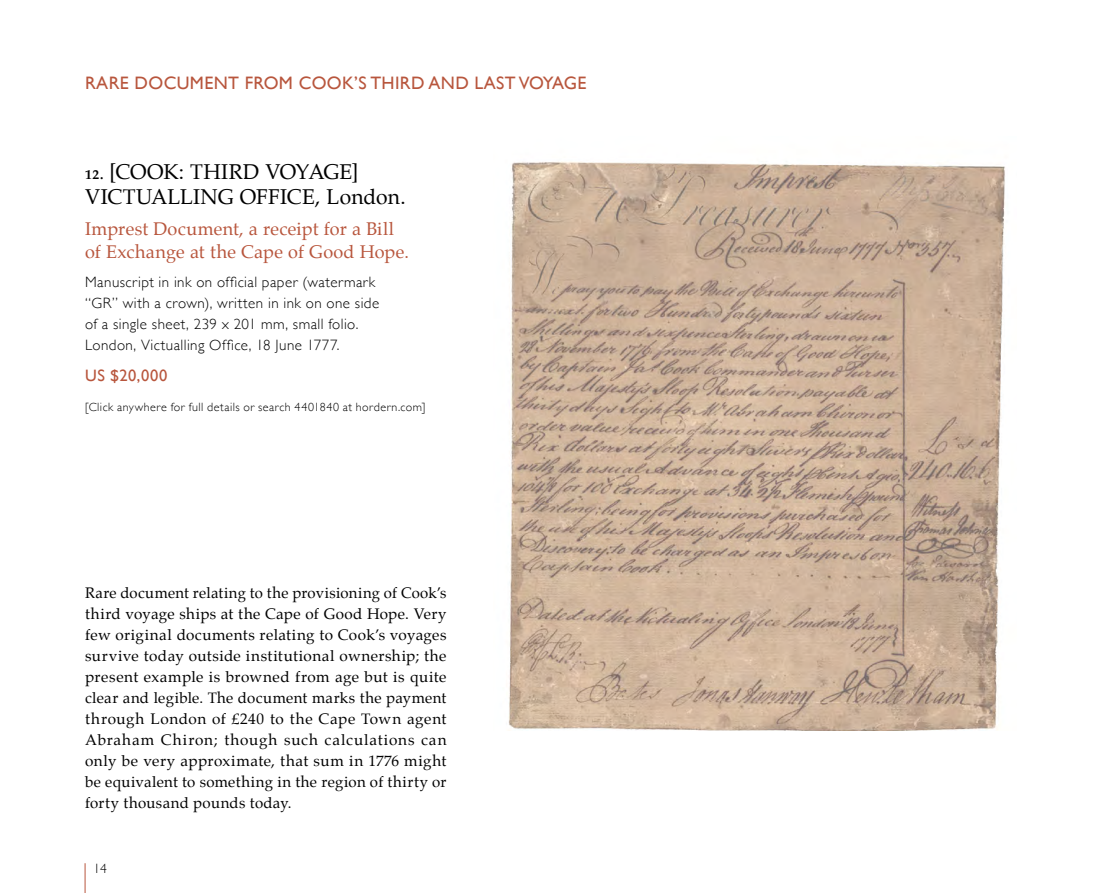
<style>
.page{position:relative;width:1106px;height:893px;background:#fff}
.page>*{position:absolute;margin:0;border:0;box-sizing:border-box;transform-origin:0 0}
._2_Number___author{font:21px/25.5px "Palatino";letter-spacing:.005em;color:#000}
._3_Title{font:18px/22.5px "Palatino";letter-spacing:.015em;color:#b8563d}
._1_Heading{font:18px "Gill Sans";letter-spacing:.02em;color:#b8563d}
._5_Price{font:16.5px "Gill Sans";letter-spacing:.045em;color:#b8563d}
._6_Notes_essay{font:15px/21px "Palatino";letter-spacing:.025em;color:#000;text-align:justify}
._4_Description{font:300 15px/21px "Gill Sans";letter-spacing:.03em;color:#000}
.t1{font:300 13.5px "Gill Sans";color:#000}
.For_Details_Search{font:300 12px "Gill Sans";letter-spacing:.04em;color:#000}
.s1{font-weight:700;font-size:13.5px}
</style>
<div class="page">
<hr style="left:85px;top:863px;width:1px;height:30px;background:#b8563d">
<img style="left:508px;top:161px;width:497px;height:569px">
<p class="_1_Heading" style="left:85px;top:72px;width:503px">RARE DOCUMENT FROM COOK’S THIRD AND LAST VOYAGE</p>
<p class="_2_Number___author" style="left:85px;top:159px;width:322px"><span class="s1">12.</span> [COOK: THIRD VOYAGE]<br>VICTUALLING OFFICE, London.</p>
<p class="_3_Title" style="left:85px;top:218px;width:325px">Imprest Document, a receipt for a Bill of Exchange at the Cape of Good Hope.</p>
<p class="_4_Description" style="left:85px;top:271px;width:296px">Manuscript in ink on official paper (watermark “GR” with a crown), written in ink on one side of a single sheet, 239 x 201 mm, small folio.<br>London, Victualling Office, 18 June 1777.</p>
<p class="_5_Price" style="left:85px;top:366px;width:84px">US $20,000</p>
<p class="For_Details_Search" style="left:85px;top:397px;width:342px">[Click anywhere for full details or search 4401840 at hordern.com]</p>
<p class="_6_Notes_essay" style="left:85px;top:582px;width:363px">Rare document relating to the provisioning of Cook’s third voyage ships at the Cape of Good Hope. Very few original documents relating to Cook’s voyages survive today outside institutional ownership; the present example is browned from age but is quite clear and legible. The document marks the payment through London of £240 to the Cape Town agent Abraham Chiron; though such calculations can only be very approximate, that sum in 1776 might be equivalent to something in the region of thirty or forty thousand pounds today.</p>
<p class="t1" style="left:93px;top:857px;width:15px">14</p>
</div>
